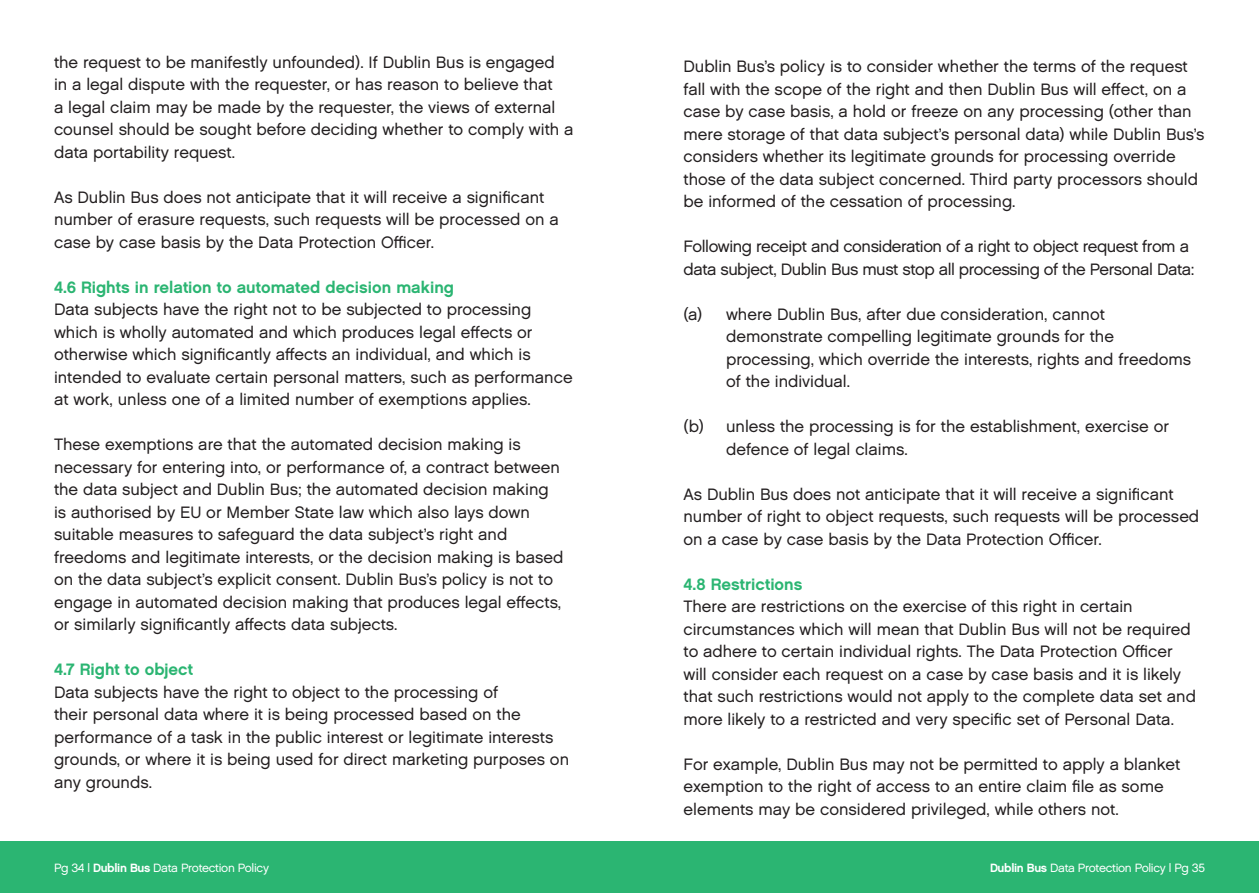
<style>
.page{position:relative;width:1259px;height:893px;background:#fff}
.page>*{position:absolute;margin:0;border:0;box-sizing:border-box;transform-origin:0 0}
.t1{font:16.5px/22.5px "Chalet London Nineteen Sixty";color:#231f20}
.t2{font:16.5px/22.5px "Chalet London Nineteen Sixty";letter-spacing:-.025em;color:#231f20}
.t3{font:16.5px "Chalet New York Nineteen Sixty";color:#2bb572}
.t4{font:12px "Chalet London Nineteen Sixty";letter-spacing:-.025em;color:#fff}
.s1{font-family:"Chalet New York Nineteen Sixty"}
</style>
<div class="page">
<div style="left:0;top:841px;width:1259px;height:52px;background:#2bb572"></div>
<p class="t1" style="left:54px;top:50px;width:521px">the request to be manifestly unfounded). If Dublin Bus is engaged<br>in a legal dispute with the requester, or has reason to believe that<br>a legal claim may be made by the requester, the views of external counsel should be sought before deciding whether to comply with a data portability request.</p>
<p class="t1" style="left:54px;top:185px;width:506px">As Dublin Bus does not anticipate that it will receive a signifcant number of erasure requests, such requests will be processed on a case by case basis by the Data Protection Ofcer.</p>
<h3 class="t3" style="left:54px;top:276px;width:401px">4.6 Rights in relation to automated decision making</h3>
<p class="t1" style="left:54px;top:298px;width:520px">Data subjects have the right not to be subjected to processing which is wholly automated and which produces legal efects or otherwise which signifcantly afects an individual, and which is intended to evaluate certain personal matters, such as performance at work, unless one of a limited number of exemptions applies.</p>
<p class="t1" style="left:54px;top:433px;width:511px">These exemptions are that the automated decision making is necessary for entering into, or performance of, a contract between the data subject and Dublin Bus; the automated decision making is authorised by EU or Member State law which also lays down suitable measures to safeguard the data subject’s right and freedoms and legitimate interests, or the decision making is based on the data subject’s explicit consent. Dublin Bus’s policy is not to engage in automated decision making that produces legal efects, or similarly signifcantly afects data subjects.</p>
<h3 class="t3" style="left:54px;top:659px;width:141px">4.7 Right to object</h3>
<p class="t1" style="left:54px;top:681px;width:516px">Data subjects have the right to object to the processing of<br>their personal data where it is being processed based on the performance of a task in the public interest or legitimate interests grounds, or where it is being used for direct marketing purposes on any grounds.</p>
<p class="t4" style="left:54px;top:860px;width:217px">Pg 34 | <span class="s1">Dublin Bus</span> Data Protection Policy</p>
<p class="t1" style="left:683px;top:55px;width:522px">Dublin Bus’s policy is to consider whether the terms of the request fall with the scope of the right and then Dublin Bus will efect, on a case by case basis, a hold or freeze on any processing (other than mere storage of that data subject’s personal data) while Dublin Bus’s considers whether its legitimate grounds for processing override those of the data subject concerned. Third party processors should be informed of the cessation of processing.</p>
<p class="t2" style="left:683px;top:235px;width:512px">Following receipt and consideration of a right to object request from a data subject, Dublin Bus must stop all processing of the Personal Data:</p>
<p class="t1" style="left:726px;top:302px;width:466px;text-indent:-43px">(a) where Dublin Bus, after due consideration, cannot demonstrate compelling legitimate grounds for the processing, which override the interests, rights and freedoms of the individual.</p>
<p class="t1" style="left:726px;top:415px;width:444px;text-indent:-43px">(b) unless the processing is for the establishment, exercise or defence of legal claims.</p>
<p class="t1" style="left:683px;top:482px;width:517px">As Dublin Bus does not anticipate that it will receive a signifcant number of right to object requests, such requests will be processed on a case by case basis by the Data Protection Ofcer.</p>
<h3 class="t3" style="left:683px;top:573px;width:120px">4.8 Restrictions</h3>
<p class="t1" style="left:683px;top:595px;width:514px">There are restrictions on the exercise of this right in certain circumstances which will mean that Dublin Bus will not be required to adhere to certain individual rights. The Data Protection Ofcer will consider each request on a case by case basis and it is likely that such restrictions would not apply to the complete data set and more likely to a restricted and very specifc set of Personal Data.</p>
<p class="t1" style="left:683px;top:752px;width:498px">For example, Dublin Bus may not be permitted to apply a blanket exemption to the right of access to an entire claim fle as some elements may be considered privileged, while others not.</p>
<p class="t4" style="left:990px;top:860px;width:216px"><span class="s1">Dublin Bus</span> Data Protection Policy | Pg 35</p>
</div>
